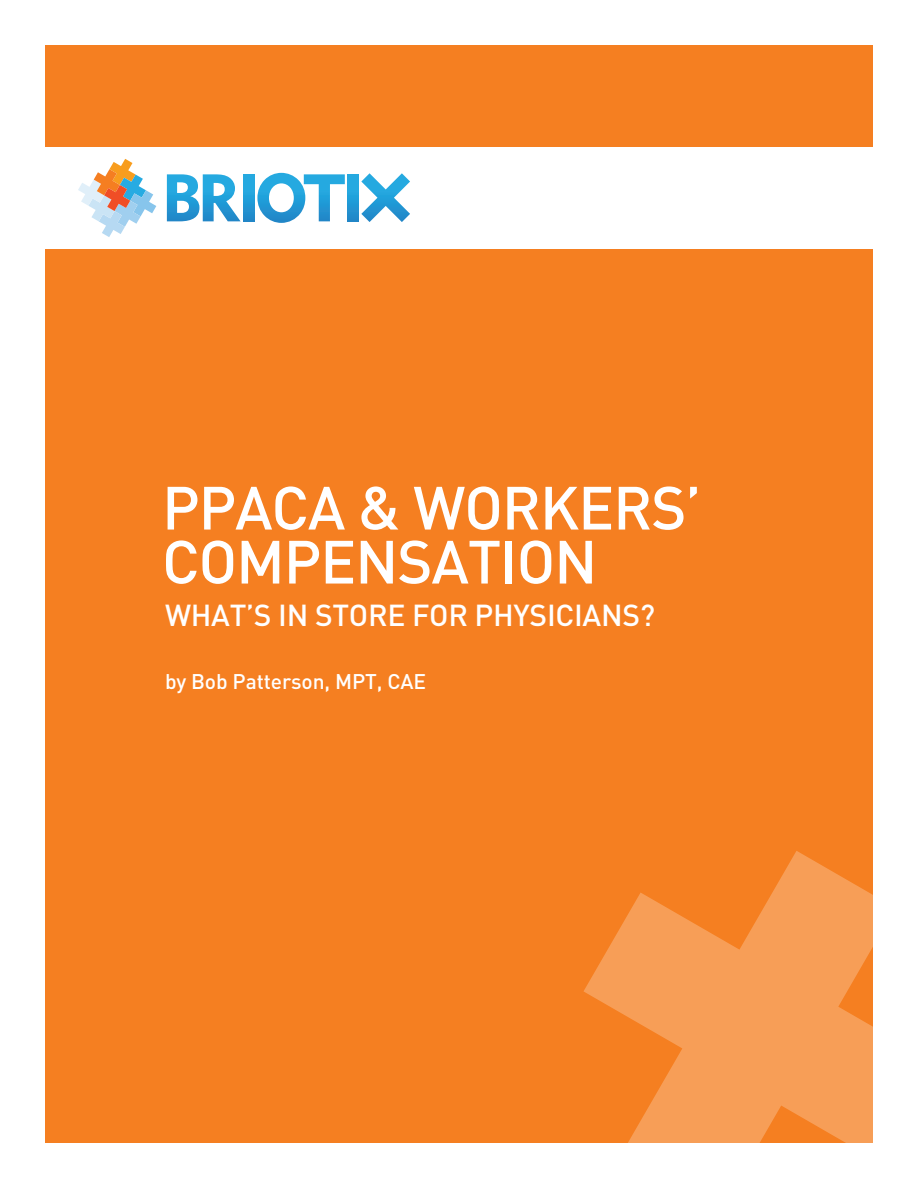
<style>
.page{position:relative;width:918px;height:1188px;background:#fff}
.page>*{position:absolute;margin:0;border:0;box-sizing:border-box;transform-origin:0 0}
.t1{font:500 60px/54px "DIN";letter-spacing:-.02em;color:#fff}
.t2{font:500 30px "DIN";letter-spacing:-.01em;color:#fff}
.t3{font:500 21px "DIN";letter-spacing:-.005em;color:#fff}
</style>
<div class="page">
<div style="left:45px;top:45px;width:828px;height:1098px;background:#f57f21"></div>
<svg style="left:583px;top:851px;width:290px;height:292px;fill:#f79e57"></svg>
<div style="left:45px;top:147px;width:828px;height:102px;background:#fff"></div>
<svg style="left:167px;top:174px;width:74px;height:47px"></svg>
<svg style="left:243px;top:174px;width:12px;height:47px"></svg>
<svg style="left:257px;top:173px;width:88px;height:50px"></svg>
<svg style="left:347px;top:174px;width:12px;height:47px"></svg>
<svg style="left:361px;top:173px;width:49px;height:49px"></svg>
<svg style="left:78px;top:159px;width:78px;height:78px"></svg>
<p class="t1" style="left:162px;top:479px;width:541px">PPACA &amp; WORKERS’<br>COMPENSATION</p>
<p class="t2" style="left:165px;top:596px;width:492px">WHAT’S IN STORE FOR PHYSICIANS?</p>
<p class="t3" style="left:165px;top:668px;width:263px">by Bob Patterson, MPT, CAE</p>
</div>
